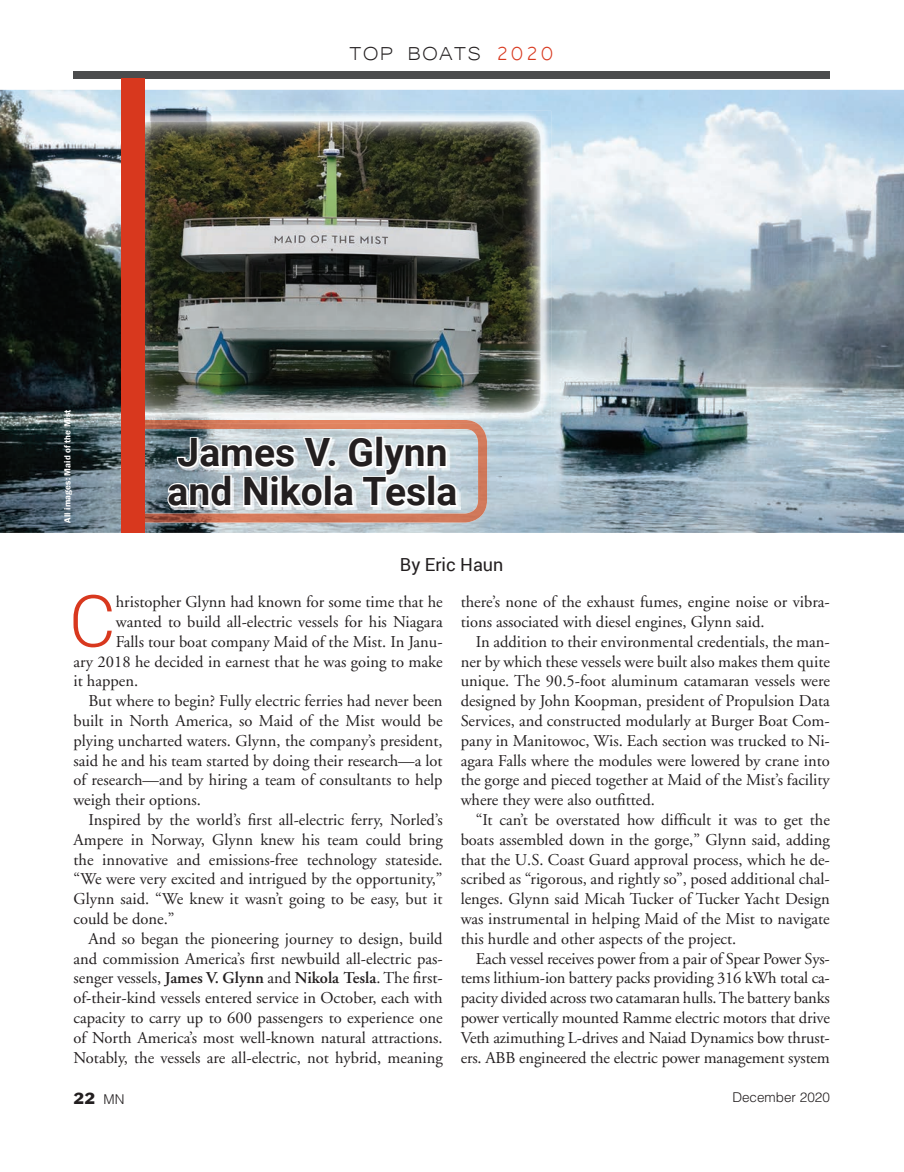
<style>
.page{position:relative;width:904px;height:1172px;background:#fff}
.page>*{position:absolute;margin:0;border:0;box-sizing:border-box;transform-origin:0 0}
.t1{font:300 72.15px "Roboto";color:#d8381e}
.t2{font:700 39px/39px "Roboto";color:#231f20}
.t3{font:24.3px "Microsoft Yi Baiti";letter-spacing:.04em;color:#231f20;scale:1.11 1}
.t4{font:18px "Roboto";color:#231f20}
.t5{font:16.5px "Adobe Garamond";color:#231f20}
.t6{font:15px "Franklin Gothic";color:#231f20}
.t7{font:300 13.5px "Helvetica";color:#231f20}
.t8{font:600 9px "Franklin Gothic";letter-spacing:.01em;color:#fff}
.s1{color:#d8381e}
.s2{font-weight:600}
.s3{font-family:"Helvetica";font-weight:300;font-size:13.5px}
</style>
<div class="page">
<img style="left:0;top:90px;width:904px;height:443px">
<div style="left:73px;top:71px;width:757px;height:8px;background:#4b4c4d"></div>
<img style="left:145px;top:111px;width:406px;height:51px">
<img style="left:498px;top:162px;width:53px;height:261px">
<img style="left:176px;top:413px;width:322px;height:10px">
<img style="left:145px;top:121px;width:396px;height:292px">
<img style="left:145px;top:423px;width:342px;height:99px">
<img style="left:145px;top:420px;width:332px;height:3px">
<div style="left:121px;top:79px;width:24px;height:454px;background:#d8381e"></div>
<svg style="left:165px;top:435px;width:294px;height:74px"></svg>
<p class="t3" style="left:349px;top:39px;width:186px">TOP BOATS <span class="s1">2020</span></p>
<p class="t8" style="left:62px;top:522px;width:115px;rotate:-90deg">All images: Maid of the Mist</p>
<p class="t2" style="left:168px;top:431px;width:291px">James V. Glynn and Nikola Tesla</p>
<p class="t4" style="left:400px;top:551px;width:105px">By Eric Haun</p>
<p class="t1" style="left:69px;top:570px;width:48px">C</p>
<p class="t5" style="left:116px;top:595px;width:328px">hristopher Glynn had known for some time that he</p>
<p class="t5" style="left:116px;top:615px;width:328px">wanted to build all-electric vessels for his Niagara</p>
<p class="t5" style="left:116px;top:635px;width:328px">Falls tour boat company Maid of the Mist. In Janu-</p>
<p class="t5" style="left:73px;top:654px;width:371px">ary 2018 he decided in earnest that he was going to make</p>
<p class="t5" style="left:73px;top:674px;width:66px">it happen.</p>
<p class="t5" style="left:88px;top:694px;width:356px">But where to begin? Fully electric ferries had never been</p>
<p class="t5" style="left:73px;top:714px;width:371px">built in North America, so Maid of the Mist would be</p>
<p class="t5" style="left:73px;top:734px;width:371px">plying uncharted waters. Glynn, the company’s president,</p>
<p class="t5" style="left:73px;top:753px;width:371px">said he and his team started by doing their research—a lot</p>
<p class="t5" style="left:73px;top:773px;width:371px">of research—and by hiring a team of consultants to help</p>
<p class="t5" style="left:73px;top:793px;width:129px">weigh their options.</p>
<p class="t5" style="left:88px;top:813px;width:356px">Inspired by the world’s first all-electric ferry, Norled’s</p>
<p class="t5" style="left:73px;top:833px;width:371px">Ampere in Norway, Glynn knew his team could bring</p>
<p class="t5" style="left:73px;top:852px;width:371px">the innovative and emissions-free technology stateside.</p>
<p class="t5" style="left:73px;top:872px;width:371px">“We were very excited and intrigued by the opportunity,”</p>
<p class="t5" style="left:73px;top:892px;width:370px">Glynn said. “We knew it wasn’t going to be easy, but it</p>
<p class="t5" style="left:73px;top:912px;width:102px">could be done.”</p>
<p class="t5" style="left:88px;top:932px;width:356px">And so began the pioneering journey to design, build</p>
<p class="t5" style="left:73px;top:951px;width:371px">and commission America’s first newbuild all-electric pas-</p>
<p class="t5" style="left:73px;top:971px;width:371px">senger vessels, <span class="s2">James V. Glynn</span> and <span class="s2">Nikola Tesla</span>. The first-</p>
<p class="t5" style="left:73px;top:991px;width:371px">of-their-kind vessels entered service in October, each with</p>
<p class="t5" style="left:73px;top:1011px;width:371px">capacity to carry up to 600 passengers to experience one</p>
<p class="t5" style="left:73px;top:1031px;width:371px">of North America’s most well-known natural attractions.</p>
<p class="t5" style="left:73px;top:1050px;width:371px">Notably, the vessels are all-electric, not hybrid, meaning</p>
<p class="t5" style="left:461px;top:595px;width:371px">there’s none of the exhaust fumes, engine noise or vibra-</p>
<p class="t5" style="left:461px;top:615px;width:305px">tions associated with diesel engines, Glynn said.</p>
<p class="t5" style="left:476px;top:635px;width:356px">In addition to their environmental credentials, the man-</p>
<p class="t5" style="left:461px;top:654px;width:371px">ner by which these vessels were built also makes them quite</p>
<p class="t5" style="left:461px;top:674px;width:371px">unique. The 90.5-foot aluminum catamaran vessels were</p>
<p class="t5" style="left:461px;top:694px;width:371px">designed by John Koopman, president of Propulsion Data</p>
<p class="t5" style="left:461px;top:714px;width:371px">Services, and constructed modularly at Burger Boat Com-</p>
<p class="t5" style="left:461px;top:734px;width:371px">pany in Manitowoc, Wis. Each section was trucked to Ni-</p>
<p class="t5" style="left:461px;top:753px;width:370px">agara Falls where the modules were lowered by crane into</p>
<p class="t5" style="left:461px;top:773px;width:371px">the gorge and pieced together at Maid of the Mist’s facility</p>
<p class="t5" style="left:461px;top:793px;width:196px">where they were also outfitted.</p>
<p class="t5" style="left:476px;top:813px;width:356px">“It can’t be overstated how difficult it was to get the</p>
<p class="t5" style="left:461px;top:833px;width:371px">boats assembled down in the gorge,” Glynn said, adding</p>
<p class="t5" style="left:461px;top:852px;width:371px">that the U.S. Coast Guard approval process, which he de-</p>
<p class="t5" style="left:461px;top:872px;width:371px">scribed as “rigorous, and rightly so”, posed additional chal-</p>
<p class="t5" style="left:461px;top:892px;width:371px">lenges. Glynn said Micah Tucker of Tucker Yacht Design</p>
<p class="t5" style="left:461px;top:912px;width:370px">was instrumental in helping Maid of the Mist to navigate</p>
<p class="t5" style="left:461px;top:932px;width:277px">this hurdle and other aspects of the project.</p>
<p class="t5" style="left:476px;top:951px;width:356px">Each vessel receives power from a pair of Spear Power Sys-</p>
<p class="t5" style="left:461px;top:971px;width:371px">tems lithium-ion battery packs providing 316 kWh total ca-</p>
<p class="t5" style="left:461px;top:991px;width:371px">pacity divided across two catamaran hulls. The battery banks</p>
<p class="t5" style="left:461px;top:1011px;width:371px">power vertically mounted Ramme electric motors that drive</p>
<p class="t5" style="left:461px;top:1031px;width:371px">Veth azimuthing L-drives and Naiad Dynamics bow thrust-</p>
<p class="t5" style="left:461px;top:1050px;width:371px">ers. ABB engineered the electric power management system</p>
<p class="t6" style="left:73px;top:1088px;width:52px">22 <span class="s3">MN</span></p>
<p class="t7" style="left:732px;top:1089px;width:99px">December 2020</p>
</div>
